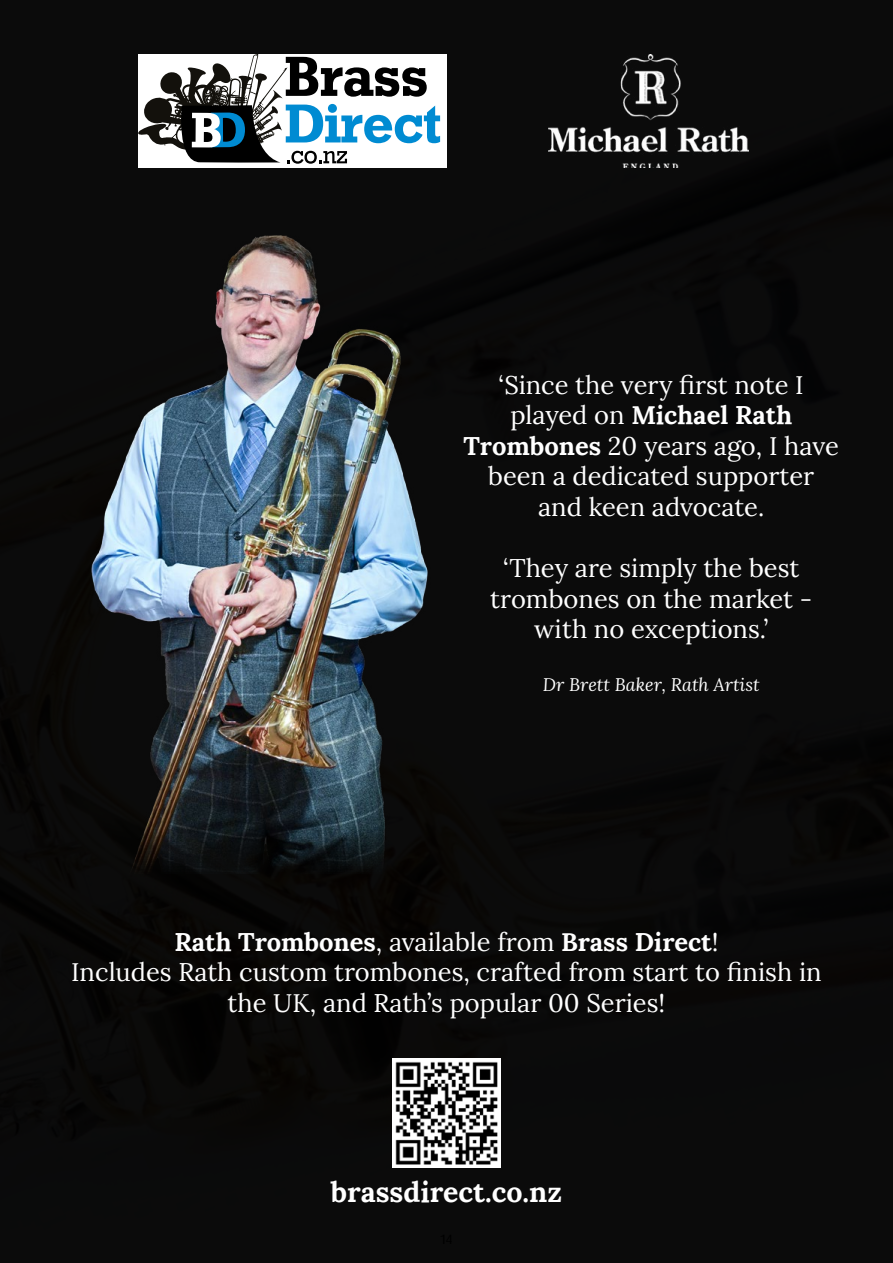
<style>
.page{position:relative;width:893px;height:1263px;background:#0b0b0b}
.page>*{position:absolute;margin:0;border:0;box-sizing:border-box;transform-origin:0 0}
.t1{font:700 28.5px "Lora";color:#fff}
.t2{font:25.5px/30.6px "Lora";color:#fff;text-align:center}
.t3{font:italic 18px "Lora";color:#fff}
.s1{font-weight:700}
</style>
<div class="page">
<div style="left:138px;top:54px;width:308px;height:114px;background:#fff"></div>
<svg style="left:138px;top:54px;width:302px;height:110px"></svg>
<img style="left:549px;top:54px;width:199px;height:114px">
<img style="left:392px;top:1059px;width:109px;height:108px">
<img style="left:54px;top:219px;width:385px;height:661px">
<p class="t2" style="left:463px;top:367px;width:377px">‘Since the very first note I played on <span class="s1">Michael Rath<br>Trombones</span> 20 years ago, I have been a dedicated supporter and keen advocate.</p>
<p class="t2" style="left:490px;top:551px;width:323px">‘They are simply the best trombones on the market - with no exceptions.’</p>
<p class="t3" style="left:543px;top:672px;width:218px">Dr Brett Baker, Rath Artist</p>
<p class="t2" style="left:71px;top:924px;width:752px"><span class="s1">Rath Trombones</span>, available from <span class="s1">Brass Direct</span>!<br>Includes Rath custom trombones, crafted from start to finish in the UK, and Rath’s popular 00 Series!</p>
<p class="t1" style="left:331px;top:1168px;width:233px">brassdirect.co.nz</p>
</div>
